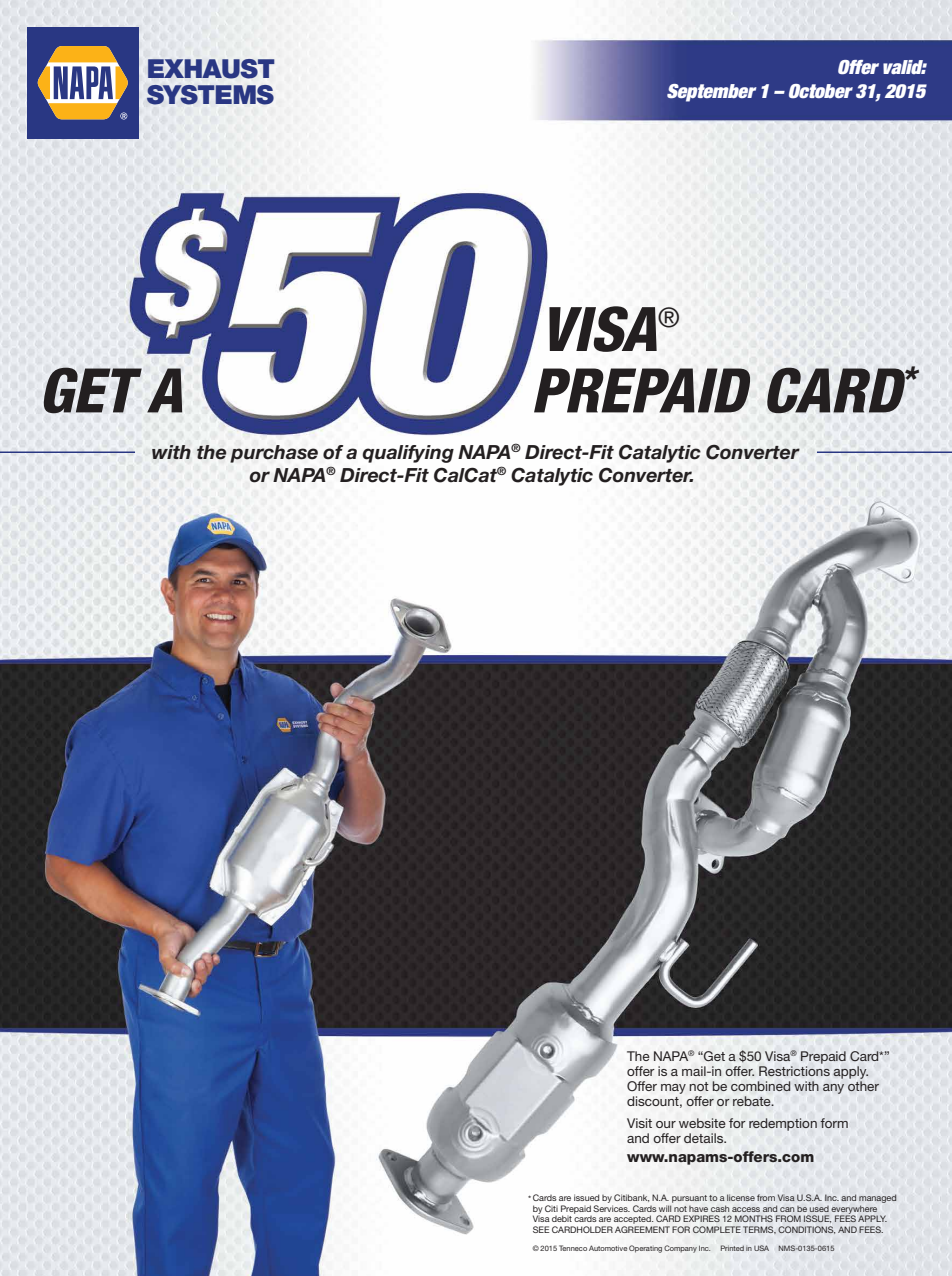
<style>
.page{position:relative;width:952px;height:1276px;background:#fff}
.page>*{position:absolute;margin:0;border:0;box-sizing:border-box;transform-origin:0 0}
.t1{font:italic 800 condensed 61.35px "Helvetica Neue LT Std";color:#231f20}
.t2{font:27px "Helvetica Neue LT Std";color:#231f20}
.t3{font:900 26.17px/26.2px "Helvetica Neue";letter-spacing:-.02em;color:#293783}
.t4{font:italic 700 19.5px/23.2px "Helvetica Neue LT Std";color:#231f20;text-align:center}
.t5{font:italic 900 condensed 19.5px/23.2px "Helvetica Neue LT Std";color:#fff;text-align:right}
.t6{font:800 15px "Helvetica Neue LT Std";color:#231f20}
.t7{font:13.5px/15px "Helvetica Neue LT Std";color:#231f20}
.t8{font:9px/10.5px "Helvetica Neue LT Std";color:#231f20}
.t9{font:7.5px "Helvetica Neue LT Std";color:#231f20}
</style>
<div class="page">
<img style="left:0;top:0;width:952px;height:1276px">
<hr style="left:817px;top:451px;width:135px;height:2px;background:#293783">
<hr style="left:0;top:451px;width:135px;height:2px;background:#293783">
<div style="left:27px;top:27px;width:111px;height:111px;background:#293783"></div>
<svg style="left:38px;top:46px;width:90px;height:73px"></svg>
<h3 class="t3" style="left:147px;top:55px;width:130px">EXHAUST<br>SYSTEMS</h3>
<h3 class="t5" style="left:666px;top:56px;width:261px">Offer valid:<br>September 1 – October 31, 2015</h3>
<h1 class="t1" style="left:39px;top:352px;width:145px">GET A</h1>
<h1 class="t1" style="left:540px;top:291px;width:118px">VISA</h1>
<h2 class="t2" style="left:658px;top:301px;width:23px">®</h2>
<h1 class="t1" style="left:531px;top:352px;width:386px">PREPAID CARD<sup>*</sup></h1>
<h3 class="t4" style="left:152px;top:440px;width:648px">with the purchase of a qualifying NAPA<sup>®</sup> Direct-Fit Catalytic Converter or NAPA<sup>®</sup> Direct-Fit CalCat<sup>®</sup> Catalytic Converter.</h3>
<h3 class="t7" style="left:627px;top:1048px;width:264px">The NAPA<sup>®</sup> “Get a $50 Visa<sup>®</sup> Prepaid Card*” offer is a mail-in offer. Restrictions apply.<br>Offer may not be combined with any other discount, offer or rebate.</h3>
<h3 class="t7" style="left:627px;top:1116px;width:223px">Visit our website for redemption form and offer details.</h3>
<h3 class="t6" style="left:627px;top:1148px;width:189px">www.napams-offers.com</h3>
<p class="t8" style="left:533px;top:1192px;width:365px;text-indent:-5px">* Cards are issued by Citibank, N.A. pursuant to a license from Visa U.S.A. Inc. and managed by Citi Prepaid Services. Cards will not have cash access and can be used everywhere<br>Visa debit cards are accepted. CARD EXPIRES 12 MONTHS FROM ISSUE, FEES APPLY.<br>SEE CARDHOLDER AGREEMENT FOR COMPLETE TERMS, CONDITIONS, AND FEES.</p>
<p class="t9" style="left:533px;top:1243px;width:238px">© 2015 Tenneco Automotive Operating Company Inc. Printed in USA</p>
<p class="t9" style="left:778px;top:1243px;width:58px">NMS-0135-0615</p>
</div>
